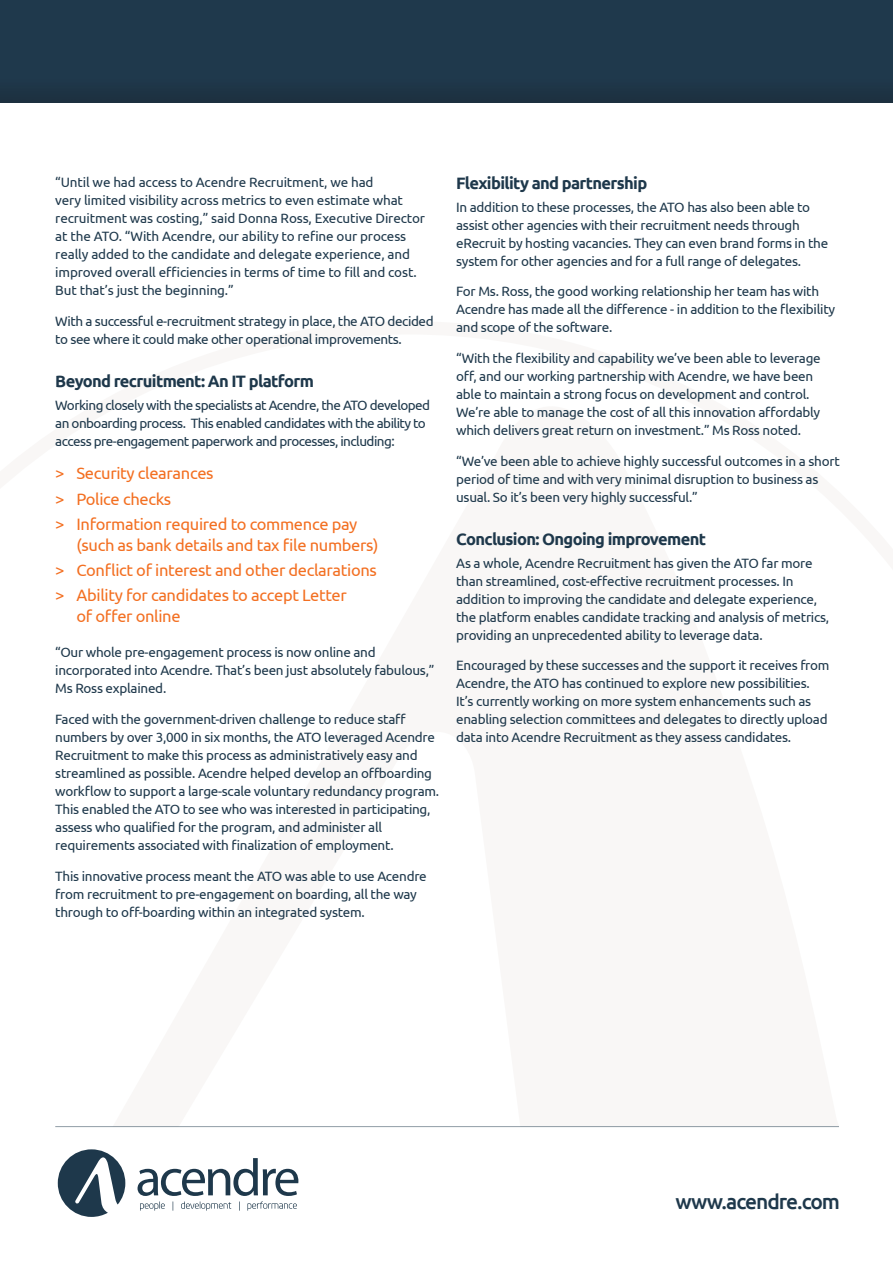
<style>
.page{position:relative;width:893px;height:1263px;background:#fff}
.page>*{position:absolute;margin:0;border:0;box-sizing:border-box;transform-origin:0 0}
.t1{font:500 21px "Ubuntu";letter-spacing:-.05em;color:#1e384b}
.t2{font:16.5px/25.2px "Ubuntu";letter-spacing:-.02em;color:#f36f21}
.t3{font:700 16.5px "Ubuntu";letter-spacing:-.04em;color:#1e384b}
.t4{font:13.5px/18px "Ubuntu";letter-spacing:-.02em;color:#1e384b}
.t5{font:13.5px/18px "Ubuntu";letter-spacing:-.04em;color:#1e384b}
</style>
<div class="page">
<img style="left:0;top:0;width:893px;height:102px">
<svg style="left:58px;top:1149px;width:67px;height:68px"></svg>
<svg style="left:138px;top:1158px;width:160px;height:53px"></svg>
<hr style="left:55px;top:1126px;width:784px;height:1px;background:#1e384b">
<p class="t4" style="left:55px;top:173px;width:371px">“Until we had access to Acendre Recruitment, we had<br>very limited visibility across metrics to even estimate what recruitment was costing,” said Donna Ross, Executive Director at the ATO. “With Acendre, our ability to refine our process really added to the candidate and delegate experience, and improved overall efficiencies in terms of time to fill and cost.<br>But that’s just the beginning.”</p>
<p class="t4" style="left:55px;top:311px;width:380px">With a successful e-recruitment strategy in place, the ATO decided to see where it could make other operational improvements.</p>
<p class="t3" style="left:55px;top:371px;width:260px">Beyond recruitment: An IT platform</p>
<p class="t5" style="left:55px;top:395px;width:376px">Working closely with the specialists at Acendre, the ATO developed an onboarding process. This enabled candidates with the ability to access pre-engagement paperwork and processes, including:</p>
<p class="t2" style="left:55px;top:460px;width:304px">&gt; Security clearances<br>&gt; Police checks<br>&gt; Information required to commence pay</p>
<p class="t2" style="left:55px;top:532px;width:325px;text-align:justify;text-indent:21px">(such as bank details and tax file numbers) &gt; Conflict of interest and other declarations &gt; Ability for candidates to accept Letter</p>
<p class="t2" style="left:77px;top:603px;width:106px">of offer online</p>
<p class="t4" style="left:55px;top:643px;width:381px">“Our whole pre-engagement process is now online and incorporated into Acendre. That’s been just absolutely fabulous,”<br>Ms Ross explained.</p>
<p class="t4" style="left:55px;top:710px;width:385px">Faced with the government-driven challenge to reduce staff numbers by over 3,000 in six months, the ATO leveraged Acendre Recruitment to make this process as administratively easy and streamlined as possible. Acendre helped develop an offboarding workflow to support a large-scale voluntary redundancy program.<br>This enabled the ATO to see who was interested in participating, assess who qualified for the program, and administer all requirements associated with finalization of employment.</p>
<p class="t4" style="left:55px;top:866px;width:373px">This innovative process meant the ATO was able to use Acendre from recruitment to pre-engagement on boarding, all the way through to off-boarding within an integrated system.</p>
<p class="t3" style="left:456px;top:173px;width:193px">Flexibility and partnership</p>
<p class="t4" style="left:456px;top:197px;width:374px">In addition to these processes, the ATO has also been able to assist other agencies with their recruitment needs through eRecruit by hosting vacancies. They can even brand forms in the system for other agencies and for a full range of delegates.</p>
<p class="t4" style="left:456px;top:282px;width:380px">For Ms. Ross, the good working relationship her team has with<br>Acendre has made all the difference - in addition to the flexibility and scope of the software.</p>
<p class="t4" style="left:456px;top:349px;width:366px">“With the flexibility and capability we’ve been able to leverage off, and our working partnership with Acendre, we have been able to maintain a strong focus on development and control.<br>We’re able to manage the cost of all this innovation affordably which delivers great return on investment.” Ms Ross noted.</p>
<p class="t4" style="left:456px;top:452px;width:385px">“We’ve been able to achieve highly successful outcomes in a short period of time and with very minimal disruption to business as usual. So it’s been very highly successful.”</p>
<p class="t3" style="left:456px;top:529px;width:251px">Conclusion: Ongoing improvement</p>
<p class="t4" style="left:456px;top:553px;width:375px">As a whole, Acendre Recruitment has given the ATO far more than streamlined, cost-effective recruitment processes. In addition to improving the candidate and delegate experience, the platform enables candidate tracking and analysis of metrics, providing an unprecedented ability to leverage data.</p>
<p class="t4" style="left:456px;top:656px;width:375px">Encouraged by these successes and the support it receives from Acendre, the ATO has continued to explore new possibilities.<br>It’s currently working on more system enhancements such as enabling selection committees and delegates to directly upload data into Acendre Recruitment as they assess candidates.</p>
<h1 class="t1" style="left:676px;top:1188px;width:166px">www.acendre.com</h1>
</div>
